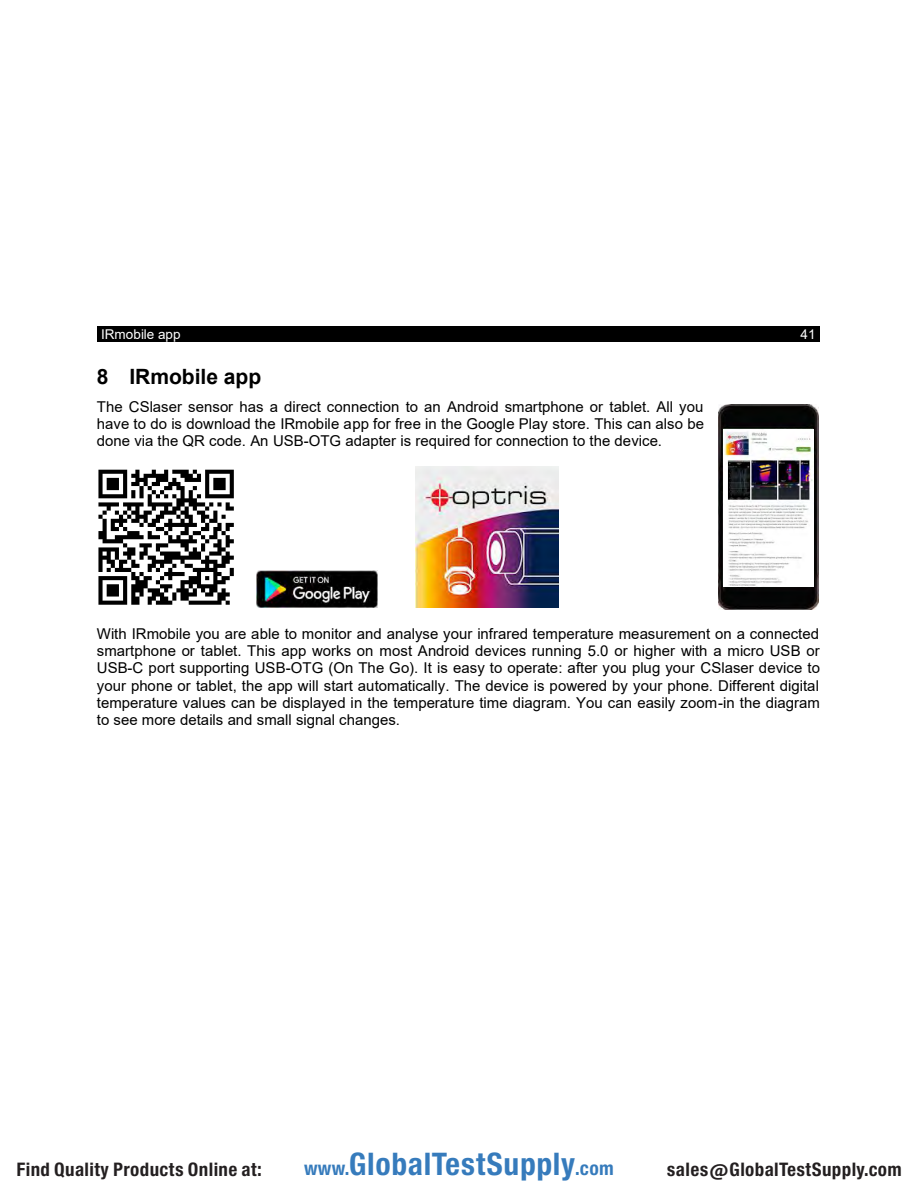
<style>
.page{position:relative;width:918px;height:1188px;background:#fff}
.page>*{position:absolute;margin:0;border:0;box-sizing:border-box;transform-origin:0 0}
.t1{font:29.7px "Europa Gro Nr 2 SBOP Bol Con";letter-spacing:.02em;color:#367bbc}
.t2{font:700 21px "Arial";color:#000}
.t3{font:17.85px "Europa Gro Nr 2 SBOP Bol Con";letter-spacing:.02em;color:#231f20}
.t4{font:15px/17.2px "Arial";color:#000;text-align:justify}
.t5{font:13.5px "Arial";letter-spacing:.005em;color:#fff}
.s1{color:#000}
.s2{font-size:18.3px}
</style>
<div class="page">
<div style="left:801px;top:326px;width:15px;height:16px;background:#000"></div>
<div style="left:97px;top:326px;width:704px;height:16px;background:#000"></div>
<hr style="left:816px;top:326px;width:4px;height:16px;background:#000">
<img style="left:719px;top:404px;width:99px;height:206px">
<img style="left:724px;top:429px;width:89px;height:157px">
<img style="left:98px;top:469px;width:136px;height:136px">
<img style="left:256px;top:571px;width:122px;height:36px">
<img style="left:416px;top:467px;width:142px;height:140px">
<p class="t5" style="left:101px;top:325px;width:81px">IRmobile app</p>
<p class="t5" style="left:801px;top:325px;width:21px">41<span class="s1">-</span></p>
<h1 class="t2" style="left:97px;top:362px;width:166px">8 IRmobile app</h1>
<p class="t4" style="left:97px;top:398px;width:609px">The CSlaser sensor has a direct connection to an Android smartphone or tablet. All you have to do is download the IRmobile app for free in the Google Play store. This can also be done via the QR code. An USB-OTG adapter is required for connection to the device.</p>
<p class="t4" style="left:97px;top:625px;width:725px">With IRmobile you are able to monitor and analyse your infrared temperature measurement on a connected smartphone or tablet. This app works on most Android devices running 5.0 or higher with a micro USB or USB-C port supporting USB-OTG (On The Go). It is easy to operate: after you plug your CSlaser device to your phone or tablet, the app will start automatically. The device is powered by your phone. Different digital temperature values can be displayed in the temperature time diagram. You can easily zoom-in the diagram to see more details and small signal changes.</p>
<p class="t3" style="left:16px;top:1159px;width:247px">Find Quality Products Online at:</p>
<h1 class="t1" style="left:304px;top:1147px;width:311px"><span class="s2">www.</span>GlobalTestSupply<span class="s2">.com</span></h1>
<p class="t3" style="left:667px;top:1159px;width:236px">sales@GlobalTestSupply.com</p>
</div>
